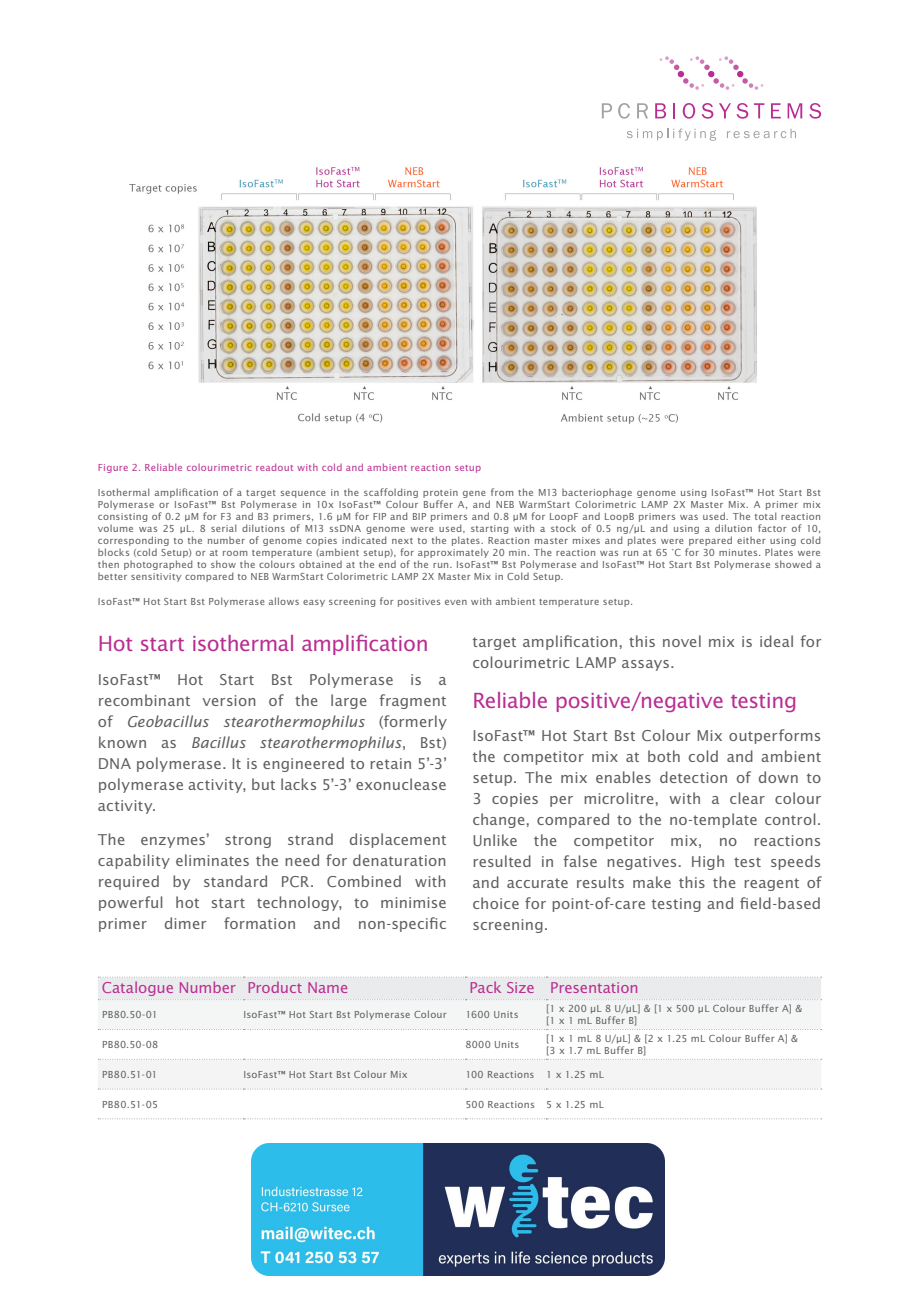
<style>
.page{position:relative;width:919px;height:1289px;background:#fff}
.page>*{position:absolute;margin:0;border:0;box-sizing:border-box;transform-origin:0 0}
.body_copy_dark{font:21px "Lucida Sans Std";letter-spacing:-.025em;color:#b92d92}
.Body_Subheader{font:21px "Lucida Sans Std";letter-spacing:-.025em;color:#b92d92}
.body_copy_dark-2{font:15px/21px "Lucida Sans Std";letter-spacing:.01em;color:#5f5f62;text-align:justify}
.pcr_table_header{font:15px "Lucida Sans Std";letter-spacing:-.01em;color:#b92d92}
.pcr_table_body{font:9.75px/12px "Lucida Sans Std";letter-spacing:.025em;color:#5f5f62;text-align:justify}
.pcr_table_body-2{font:9.75px "Lucida Sans Std";letter-spacing:.025em;color:#b92d92}
.s1{font-style:italic}
</style>
<div class="page">
<svg style="left:98px;top:1089px;width:723px;height:1px"></svg>
<svg style="left:98px;top:976px;width:723px;height:54px"></svg>
<div style="left:98px;top:1058px;width:723px;height:31px;background:#f4f4f4"></div>
<svg style="left:98px;top:1118px;width:723px;height:1px"></svg>
<svg style="left:626px;top:129px;width:90px;height:12px"></svg>
<svg style="left:726px;top:129px;width:70px;height:9px"></svg>
<svg style="left:601px;top:103px;width:11px;height:15px"></svg>
<svg style="left:618px;top:103px;width:12px;height:16px"></svg>
<svg style="left:637px;top:103px;width:11px;height:15px"></svg>
<svg style="left:655px;top:103px;width:11px;height:15px"></svg>
<svg style="left:673px;top:103px;width:2px;height:15px"></svg>
<svg style="left:682px;top:103px;width:13px;height:16px"></svg>
<svg style="left:701px;top:103px;width:63px;height:16px"></svg>
<svg style="left:771px;top:103px;width:9px;height:15px"></svg>
<svg style="left:787px;top:103px;width:15px;height:15px"></svg>
<svg style="left:809px;top:103px;width:12px;height:16px"></svg>
<svg style="left:659px;top:56px;width:104px;height:34px"></svg>
<img style="left:129px;top:167px;width:628px;height:257px">
<img style="left:251px;top:1143px;width:413px;height:132px">
<p class="pcr_table_body-2" style="left:98px;top:462px;width:385px">Figure 2. Reliable colourimetric readout with cold and ambient reaction setup</p>
<p class="pcr_table_body" style="left:98px;top:487px;width:724px">Isothermal amplification of a target sequence in the scaffolding protein gene from the M13 bacteriophage genome using IsoFast™ Hot Start Bst Polymerase or IsoFast™ Bst Polymerase in 10x IsoFast™ Colour Buffer A, and NEB WarmStart Colorimetric LAMP 2X Master Mix. A primer mix consisting of 0.2 µM for F3 and B3 primers, 1.6 µM for FIP and BIP primers and 0.8 µM for LoopF and LoopB primers was used. The total reaction volume was 25 µL. 8 serial dilutions of M13 ssDNA genome were used, starting with a stock of 0.5 ng/µL and using a dilution factor of 10, corresponding to the number of genome copies indicated next to the plates. Reaction master mixes and plates were prepared either using cold blocks (cold Setup) or at room temperature (ambient setup), for approximately 20 min. The reaction was run at 65 °C for 30 minutes. Plates were then photographed to show the colours obtained at the end of the run. IsoFast™ Bst Polymerase and IsoFast™ Hot Start Bst Polymerase showed a better sensitivity compared to NEB WarmStart Colorimetric LAMP 2X Master Mix in Cold Setup.</p>
<p class="pcr_table_body" style="left:98px;top:595px;width:537px">IsoFast™ Hot Start Bst Polymerase allows easy screening for positives even with ambient temperature setup.</p>
<p class="Body_Subheader" style="left:98px;top:631px;width:332px">Hot start isothermal amplification</p>
<p class="body_copy_dark-2" style="left:98px;top:669px;width:350px">IsoFast™ Hot Start Bst Polymerase is a recombinant version of the large fragment of <span class="s1">Geobacillus stearothermophilus</span> (formerly known as <span class="s1">Bacillus stearothermophilus</span>, Bst)<br>DNA polymerase. It is engineered to retain 5’-3’ polymerase activity, but lacks 5’-3’ exonuclease activity.</p>
<p class="body_copy_dark-2" style="left:98px;top:829px;width:350px">The enzymes’ strong strand displacement capability eliminates the need for denaturation required by standard PCR. Combined with powerful hot start technology, to minimise primer dimer formation and non-specific</p>
<p class="body_copy_dark-2" style="left:472px;top:631px;width:350px">target amplification, this novel mix is ideal for colourimetric LAMP assays.</p>
<p class="body_copy_dark" style="left:472px;top:688px;width:326px">Reliable positive/negative testing</p>
<p class="body_copy_dark-2" style="left:472px;top:725px;width:350px">IsoFast™ Hot Start Bst Colour Mix outperforms the competitor mix at both cold and ambient setup. The mix enables detection of down to 3 copies per microlitre, with a clear colour change, compared to the no-template control.<br>Unlike the competitor mix, no reactions resulted in false negatives. High test speeds and accurate results make this the reagent of choice for point-of-care testing and field-based screening.</p>
<p class="pcr_table_header" style="left:102px;top:978px;width:136px">Catalogue Number</p>
<p class="pcr_table_header" style="left:247px;top:978px;width:103px">Product Name</p>
<p class="pcr_table_header" style="left:469px;top:978px;width:67px">Pack Size</p>
<p class="pcr_table_header" style="left:550px;top:978px;width:90px">Presentation</p>
<p class="pcr_table_body" style="left:102px;top:1008px;width:57px">PB80.50-01</p>
<p class="pcr_table_body" style="left:243px;top:1008px;width:205px">IsoFast™ Hot Start Bst Polymerase Colour</p>
<p class="pcr_table_body" style="left:465px;top:1008px;width:55px">1600 Units</p>
<p class="pcr_table_body" style="left:546px;top:1002px;width:257px">[1 x 200 μL 8 U/μL] &amp; [1 x 500 μL Colour Buffer A] &amp;</p>
<p class="pcr_table_body" style="left:546px;top:1014px;width:93px">[1 x 1 mL Buffer B]</p>
<p class="pcr_table_body" style="left:102px;top:1038px;width:58px">PB80.50-08</p>
<p class="pcr_table_body" style="left:465px;top:1038px;width:56px">8000 Units</p>
<p class="pcr_table_body" style="left:546px;top:1032px;width:253px">[1 x 1 mL 8 U/μL] &amp; [2 x 1.25 mL Colour Buffer A] &amp;</p>
<p class="pcr_table_body" style="left:546px;top:1044px;width:101px">[3 x 1.7 mL Buffer B]</p>
<p class="pcr_table_body" style="left:102px;top:1068px;width:57px">PB80.51-01</p>
<p class="pcr_table_body" style="left:243px;top:1068px;width:166px">IsoFast™ Hot Start Bst Colour Mix</p>
<p class="pcr_table_body" style="left:465px;top:1068px;width:71px">100 Reactions</p>
<p class="pcr_table_body" style="left:546px;top:1068px;width:59px">1 x 1.25 mL</p>
<p class="pcr_table_body" style="left:102px;top:1098px;width:58px">PB80.51-05</p>
<p class="pcr_table_body" style="left:465px;top:1098px;width:71px">500 Reactions</p>
<p class="pcr_table_body" style="left:546px;top:1098px;width:59px">5 x 1.25 mL</p>
</div>
